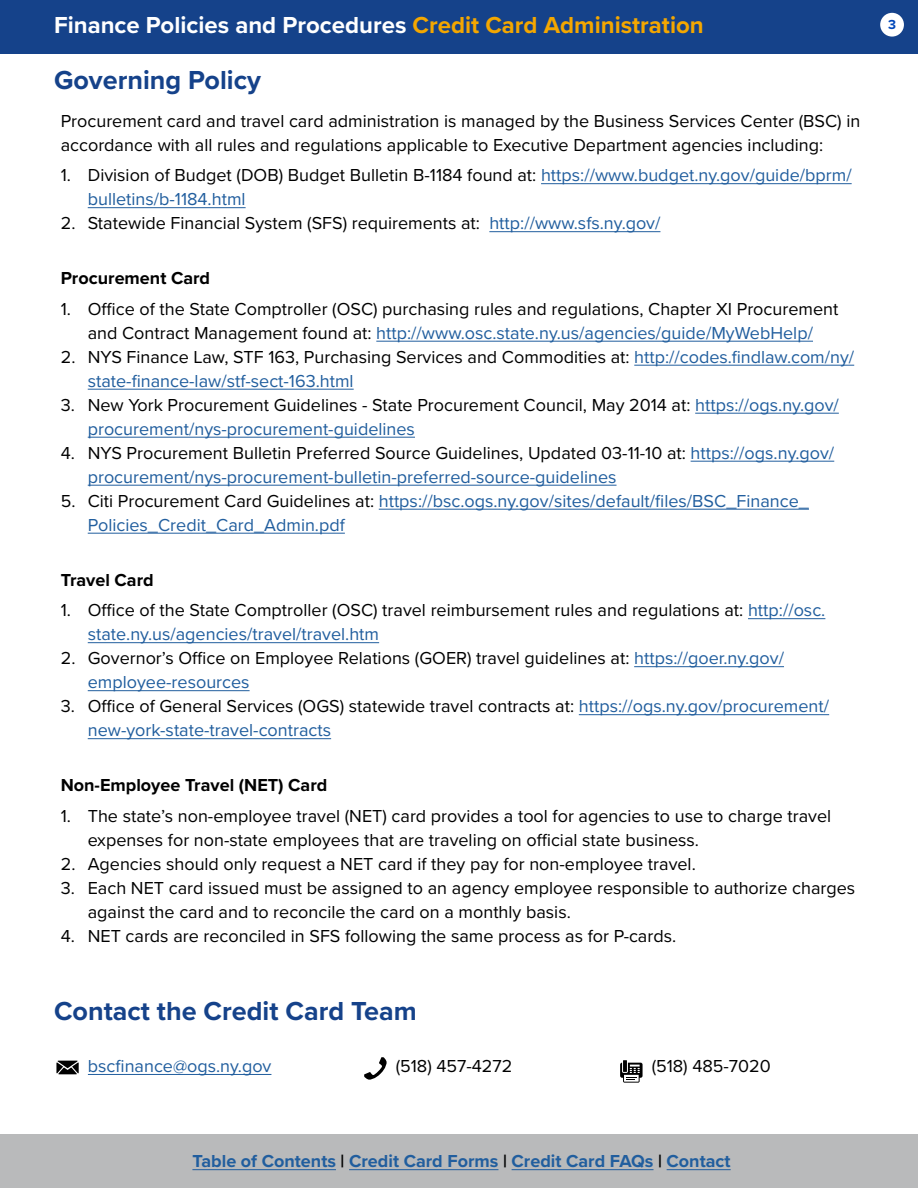
<style>
.page{position:relative;width:918px;height:1188px;background:#fff}
.page>*{position:absolute;margin:0;border:0;box-sizing:border-box;transform-origin:0 0}
.t1{font:700 27px "Proxima Nova";color:#15428a}
.t2{font:700 24px "Proxima Nova";color:#fff}
.Body{font:18px/24px "Proxima Nova";color:#000}
.Body-2{font:18px/24px "Proxima Nova";color:#215e9e}
.t3{font:700 18px "Proxima Nova";color:#215e9e}
.Body-3{font:700 18px "Proxima Nova";color:#000}
.t4{font:700 13.5px "Proxima Nova";color:#0047ba}
.s1{color:#f4a700}
.s2{color:#000}
.s3{color:#215e9e}
</style>
<div class="page">
<div style="left:0;top:1134px;width:918px;height:54px;background:#b9babb"></div>
<div style="left:0;top:0;width:918px;height:54px;background:#15428a"></div>
<hr style="left:541px;top:183px;width:311px;height:1px;background:#215e9e">
<hr style="left:88px;top:207px;width:158px;height:1px;background:#215e9e">
<hr style="left:489px;top:231px;width:171px;height:1px;background:#215e9e">
<hr style="left:376px;top:341px;width:437px;height:1px;background:#215e9e">
<hr style="left:634px;top:365px;width:220px;height:1px;background:#215e9e">
<hr style="left:88px;top:389px;width:266px;height:1px;background:#215e9e">
<hr style="left:695px;top:413px;width:144px;height:1px;background:#215e9e">
<hr style="left:88px;top:437px;width:327px;height:1px;background:#215e9e">
<hr style="left:691px;top:461px;width:143px;height:1px;background:#215e9e">
<hr style="left:88px;top:485px;width:529px;height:1px;background:#215e9e">
<hr style="left:379px;top:509px;width:430px;height:1px;background:#215e9e">
<hr style="left:88px;top:533px;width:257px;height:1px;background:#215e9e">
<hr style="left:748px;top:618px;width:77px;height:1px;background:#215e9e">
<hr style="left:88px;top:642px;width:291px;height:1px;background:#215e9e">
<hr style="left:634px;top:666px;width:150px;height:1px;background:#215e9e">
<hr style="left:88px;top:690px;width:162px;height:1px;background:#215e9e">
<hr style="left:579px;top:714px;width:250px;height:1px;background:#215e9e">
<hr style="left:88px;top:738px;width:243px;height:1px;background:#215e9e">
<div style="left:880px;top:13px;width:24px;height:24px;background:#fff;border-radius:50%"></div>
<hr style="left:88px;top:1074px;width:183px;height:1px;background:#215e9e">
<svg style="left:56px;top:1061px;width:23px;height:13px"></svg>
<svg style="left:623px;top:1060px;width:4px;height:12px"></svg>
<svg style="left:620px;top:1063px;width:23px;height:20px"></svg>
<svg style="left:364px;top:1057px;width:23px;height:23px"></svg>
<hr style="left:192px;top:1169px;width:144px;height:1px;background:#215e9e">
<hr style="left:349px;top:1169px;width:149px;height:1px;background:#215e9e">
<hr style="left:512px;top:1169px;width:142px;height:1px;background:#215e9e">
<hr style="left:667px;top:1169px;width:64px;height:1px;background:#215e9e">
<p class="t2" style="left:54px;top:7px;width:651px">Finance Policies and Procedures <span class="s1">Credit Card Administration</span></p>
<p class="t4" style="left:888px;top:14px;width:9px">3</p>
<p class="t1" style="left:54px;top:60px;width:209px">Governing Policy</p>
<p class="Body" style="left:61px;top:108px;width:801px">Procurement card and travel card administration is managed by the Business Services Center (BSC) in accordance with all rules and regulations applicable to Executive Department agencies including:</p>
<p class="Body-2" style="left:88px;top:163px;width:765px;text-indent:-27px"><span class="s2">1. Division of Budget (DOB) Budget Bulletin B-1184 found at:</span> https://www.budget.ny.gov/guide/bprm/ bulletins/b-1184.html</p>
<p class="Body" style="left:61px;top:211px;width:601px">2. Statewide Financial System (SFS) requirements at: <span class="s3">http://www.sfs.ny.gov/</span></p>
<p class="Body-3" style="left:61px;top:265px;width:151px">Procurement Card</p>
<p class="Body" style="left:61px;top:296px;width:779px;text-align:center">1. Office of the State Comptroller (OSC) purchasing rules and regulations, Chapter XI Procurement and Contract Management found at: <span class="s3">http://www.osc.state.ny.us/agencies/guide/MyWebHelp/</span></p>
<p class="Body-2" style="left:88px;top:344px;width:768px;text-indent:-27px"><span class="s2">2. NYS Finance Law, STF 163, Purchasing Services and Commodities at:</span> http://codes.findlaw.com/ny/ state-finance-law/stf-sect-163.html</p>
<p class="Body" style="left:88px;top:392px;width:753px;text-indent:-27px">3. New York Procurement Guidelines - State Procurement Council, May 2014 at: <span class="s3">https://ogs.ny.gov/ procurement/nys-procurement-guidelines</span></p>
<p class="Body-2" style="left:88px;top:440px;width:748px;text-indent:-27px"><span class="s2">4. NYS Procurement Bulletin Preferred Source Guidelines, Updated 03-11-10 at:</span> https://ogs.ny.gov/ procurement/nys-procurement-bulletin-preferred-source-guidelines</p>
<p class="Body-2" style="left:88px;top:488px;width:723px;text-indent:-27px"><span class="s2">5. Citi Procurement Card Guidelines at:</span> https://bsc.ogs.ny.gov/sites/default/files/BSC_Finance_<br>Policies_Credit_Card_Admin.pdf</p>
<p class="Body-3" style="left:61px;top:566px;width:95px">Travel Card</p>
<p class="Body" style="left:88px;top:598px;width:739px;text-indent:-27px">1. Office of the State Comptroller (OSC) travel reimbursement rules and regulations at: <span class="s3">http://osc. state.ny.us/agencies/travel/travel.htm</span></p>
<p class="Body" style="left:88px;top:646px;width:698px;text-indent:-27px">2. Governor’s Office on Employee Relations (GOER) travel guidelines at: <span class="s3">https://goer.ny.gov/ employee-resources</span></p>
<p class="Body-2" style="left:88px;top:694px;width:743px;text-indent:-27px"><span class="s2">3. Office of General Services (OGS) statewide travel contracts at:</span> https://ogs.ny.gov/procurement/ new-york-state-travel-contracts</p>
<p class="Body-3" style="left:61px;top:772px;width:268px">Non-Employee Travel (NET) Card</p>
<p class="Body" style="left:88px;top:803px;width:745px;text-indent:-27px">1. The state’s non-employee travel (NET) card provides a tool for agencies to use to charge travel expenses for non-state employees that are traveling on official state business.</p>
<p class="Body" style="left:61px;top:851px;width:637px">2. Agencies should only request a NET card if they pay for non-employee travel.</p>
<p class="Body" style="left:88px;top:875px;width:769px;text-indent:-27px">3. Each NET card issued must be assigned to an agency employee responsible to authorize charges against the card and to reconcile the card on a monthly basis.</p>
<p class="Body" style="left:61px;top:923px;width:617px">4. NET cards are reconciled in SFS following the same process as for P-cards.</p>
<p class="t1" style="left:54px;top:991px;width:364px">Contact the Credit Card Team</p>
<p class="Body-2" style="left:88px;top:1053px;width:185px">bscfinance@ogs.ny.gov</p>
<p class="Body" style="left:396px;top:1053px;width:118px">(518) 457-4272</p>
<p class="Body" style="left:652px;top:1053px;width:121px">(518) 485-7020</p>
<p class="t3" style="left:192px;top:1148px;width:540px">Table of Contents <span class="s2">|</span> Credit Card Forms <span class="s2">|</span> Credit Card FAQs <span class="s2">|</span> Contact</p>
</div>
